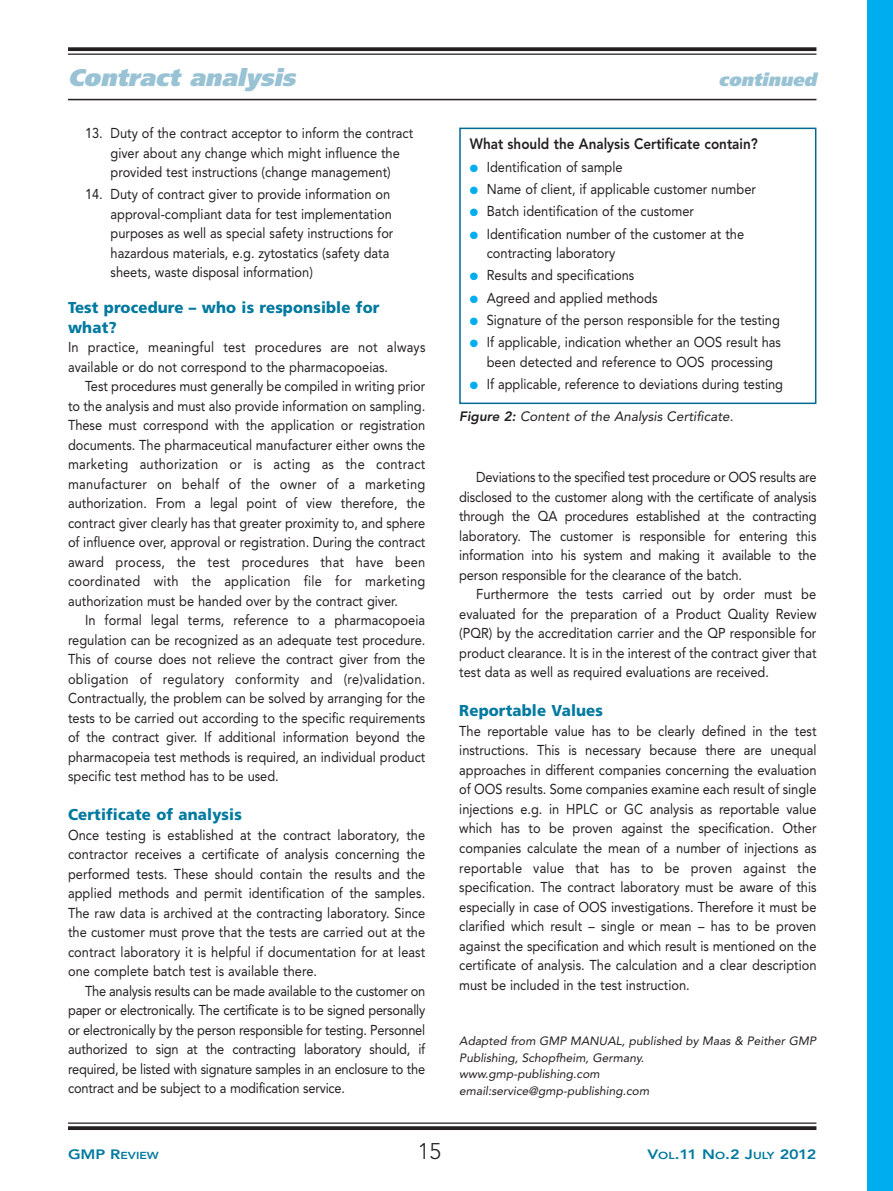
<style>
.page{position:relative;width:893px;height:1191px;background:#fff}
.page>*{position:absolute;margin:0;border:0;box-sizing:border-box;transform-origin:0 0}
.t1{font:italic 900 24px "Frutiger";color:#99c3d4}
.t2{font:300 22.5px "Avenir";color:#231f20}
.t3{font:italic 900 18px "Frutiger";color:#99c3d4}
.t4{font:900 15.75px/19.5px "Frutiger";letter-spacing:.01em;color:#0079a0;scale:.95 1}
.t5{font:800 15px "Avenir";color:#231f20;scale:.9 1}
.t6{font:14.25px/19.5px "Avenir";color:#231f20;text-align:justify;scale:.9 1}
.t7{font:italic 13.5px "Avenir";color:#231f20}
.t8{font:800 13.5px "Avenir";letter-spacing:-.05em;color:#0079a0;scale:1.2 1}
.t9{font:italic 12px/16.5px "Avenir";color:#231f20}
.t10{font:800 10.2px "Avenir";color:#0079a0;scale:1.2 1}
.s1{color:#00aeef}
.s2{font-weight:800}
.s3{font-size:13.5px}
.s4{font-size:10.2px}
</style>
<div class="page">
<hr style="left:68px;top:1122px;width:748px;height:1px;background:#231f20">
<svg style="left:68px;top:1126px;width:748px;height:4px;background:#312d2e"></svg>
<svg style="left:68px;top:47px;width:748px;height:4px;background:#322f2f"></svg>
<hr style="left:68px;top:54px;width:748px;height:1px;background:#231f20">
<div style="left:867px;top:0;width:26px;height:1191px;background:#00aeef"></div>
<hr style="left:68px;top:99px;width:748px;height:1px;background:#231f20">
<div style="left:459px;top:128px;width:357px;height:276px;border:2px solid #006994"></div>
<h1 class="t1" style="left:68px;top:68px;width:234px">Contract analysis</h1>
<p class="t3" style="left:718px;top:73px;width:103px">continued</p>
<p class="t6" style="left:111px;top:125px;width:338px;text-align:left;text-indent:-26px">13. Duty of the contract acceptor to inform the contract giver about any change which might influence the provided test instructions (change management)</p>
<p class="t6" style="left:111px;top:185px;width:316px;text-align:left;text-indent:-26px">14. Duty of contract giver to provide information on approval-compliant data for test implementation purposes as well as special safety instructions for hazardous materials, e.g. zytostatics (safety data sheets, waste disposal information)</p>
<p class="t4" style="left:68px;top:299px;width:329px">Test procedure – who is responsible for what?</p>
<p class="t6" style="left:68px;top:338px;width:399px">In practice, meaningful test procedures are not always available or do not correspond to the pharmacopoeias.</p>
<p class="t6" style="left:68px;top:377px;width:399px;text-indent:17px">Test procedures must generally be compiled in writing prior to the analysis and must also provide information on sampling.<br>These must correspond with the application or registration documents. The pharmaceutical manufacturer either owns the marketing authorization or is acting as the contract manufacturer on behalf of the owner of a marketing authorization. From a legal point of view therefore, the contract giver clearly has that greater proximity to, and sphere of influence over, approval or registration. During the contract award process, the test procedures that have been coordinated with the application file for marketing authorization must be handed over by the contract giver.</p>
<p class="t6" style="left:68px;top:611px;width:399px;text-indent:17px">In formal legal terms, reference to a pharmacopoeia regulation can be recognized as an adequate test procedure.<br>This of course does not relieve the contract giver from the obligation of regulatory conformity and (re)validation.<br>Contractually, the problem can be solved by arranging for the tests to be carried out according to the specific requirements of the contract giver. If additional information beyond the pharmacopeia test methods is required, an individual product specific test method has to be used.</p>
<p class="t4" style="left:68px;top:806px;width:184px">Certificate of analysis</p>
<p class="t6" style="left:68px;top:826px;width:399px">Once testing is established at the contract laboratory, the contractor receives a certificate of analysis concerning the performed tests. These should contain the results and the applied methods and permit identification of the samples.<br>The raw data is archived at the contracting laboratory. Since the customer must prove that the tests are carried out at the contract laboratory it is helpful if documentation for at least one complete batch test is available there.</p>
<p class="t6" style="left:68px;top:982px;width:399px;text-indent:17px">The analysis results can be made available to the customer on paper or electronically. The certificate is to be signed personally or electronically by the person responsible for testing. Personnel authorized to sign at the contracting laboratory should, if required, be listed with signature samples in an enclosure to the contract and be subject to a modification service.</p>
<p class="t5" style="left:470px;top:138px;width:322px">What should the Analysis Certificate contain?</p>
<p class="t6" style="left:470px;top:158px;width:171px"><span class="s1">●</span> Identification of sample</p>
<p class="t6" style="left:470px;top:180px;width:320px"><span class="s1">●</span> Name of client, if applicable customer number</p>
<p class="t6" style="left:470px;top:203px;width:251px"><span class="s1">●</span> Batch identification of the customer</p>
<p class="t6" style="left:487px;top:225px;width:287px;text-indent:-17px"><span class="s1">●</span> Identification number of the customer at the contracting laboratory</p>
<p class="t6" style="left:470px;top:267px;width:184px"><span class="s1">●</span> Results and specifications</p>
<p class="t6" style="left:470px;top:289px;width:210px"><span class="s1">●</span> Agreed and applied methods</p>
<p class="t6" style="left:470px;top:311px;width:346px"><span class="s1">●</span> Signature of the person responsible for the testing</p>
<p class="t6" style="left:487px;top:333px;width:328px;text-indent:-17px"><span class="s1">●</span> If applicable, indication whether an OOS result has been detected and reference to OOS processing</p>
<p class="t6" style="left:470px;top:375px;width:350px"><span class="s1">●</span> If applicable, reference to deviations during testing</p>
<p class="t7" style="left:459px;top:410px;width:276px"><span class="s2">Figure 2:</span> Content of the Analysis Certificate.</p>
<p class="t6" style="left:459px;top:469px;width:399px;text-indent:17px">Deviations to the specified test procedure or OOS results are disclosed to the customer along with the certificate of analysis through the QA procedures established at the contracting laboratory. The customer is responsible for entering this information into his system and making it available to the person responsible for the clearance of the batch.</p>
<p class="t6" style="left:459px;top:586px;width:398px;text-indent:17px">Furthermore the tests carried out by order must be evaluated for the preparation of a Product Quality Review (PQR) by the accreditation carrier and the QP responsible for product clearance. It is in the interest of the contract giver that test data as well as required evaluations are received.</p>
<p class="t4" style="left:459px;top:702px;width:153px">Reportable Values</p>
<p class="t6" style="left:459px;top:722px;width:399px">The reportable value has to be clearly defined in the test instructions. This is necessary because there are unequal approaches in different companies concerning the evaluation of OOS results. Some companies examine each result of single injections e.g. in HPLC or GC analysis as reportable value which has to be proven against the specification. Other companies calculate the mean of a number of injections as reportable value that has to be proven against the specification. The contract laboratory must be aware of this especially in case of OOS investigations. Therefore it must be clarified which result – single or mean – has to be proven against the specification and which result is mentioned on the certificate of analysis. The calculation and a clear description must be included in the test instruction.</p>
<p class="t9" style="left:459px;top:1033px;width:358px">Adapted from GMP MANUAL, published by Maas &amp; Peither GMP Publishing, Schopfheim, Germany.<br>www.gmp-publishing.com<br>email:service@gmp-publishing.com</p>
<p class="t10" style="left:68px;top:1150px;width:77px"><span class="s3">GMP R</span>EVIEW</p>
<h2 class="t2" style="left:418px;top:1141px;width:25px">15</h2>
<p class="t8" style="left:647px;top:1148px;width:142px">V<span class="s4">OL</span>.11 N<span class="s4">O</span>.2 J<span class="s4">ULY</span> 2012</p>
</div>
